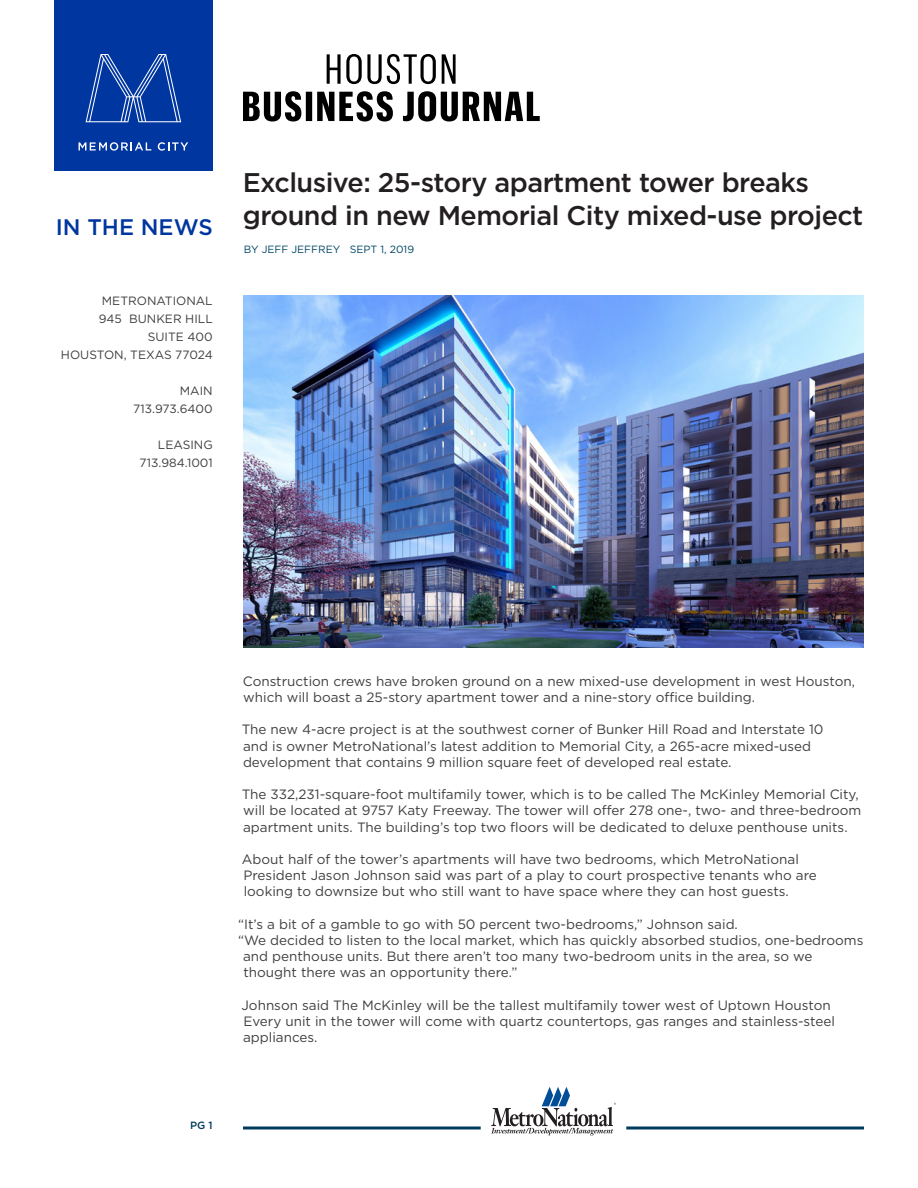
<style>
.page{position:relative;width:918px;height:1188px;background:#fff}
.page>*{position:absolute;margin:0;border:0;box-sizing:border-box;transform-origin:0 0}
.t1{font:500 27px/32.4px "Gotham";letter-spacing:-.02em;color:#231f20}
.t2{font:500 22.5px "Gotham";color:#0036a0}
.t3{font:13.5px/16.2px "Gotham";color:#3e3e3f}
.t4{font:12px/18px "Gotham";color:#3e3e3f;text-align:right}
.t5{font:10.5px "Gotham";color:#004663}
.t6{font:500 10.5px "Gotham";color:#003a5d}
</style>
<div class="page">
<svg style="left:243px;top:1126px;width:238px;height:4px"></svg>
<svg style="left:626px;top:1126px;width:238px;height:4px"></svg>
<svg style="left:491px;top:1087px;width:125px;height:49px"></svg>
<div style="left:54px;top:0;width:159px;height:171px;background:#0036a0"></div>
<svg style="left:79px;top:142px;width:72px;height:9px"></svg>
<svg style="left:158px;top:142px;width:30px;height:9px"></svg>
<svg style="left:86px;top:54px;width:95px;height:68px"></svg>
<img style="left:243px;top:296px;width:621px;height:352px">
<svg style="left:243px;top:54px;width:297px;height:68px"></svg>
<h2 class="t2" style="left:56px;top:212px;width:159px">IN THE NEWS</h2>
<p class="t4" style="left:61px;top:292px;width:153px">METRONATIONAL<br>945 BUNKER HILL<br>SUITE 400<br>HOUSTON, TEXAS 77024</p>
<p class="t4" style="left:133px;top:382px;width:81px">MAIN<br>713.973.6400</p>
<p class="t4" style="left:139px;top:436px;width:75px">LEASING<br>713.984.1001</p>
<p class="t1" style="left:243px;top:166px;width:622px">Exclusive: 25-story apartment tower breaks ground in new Memorial City mixed-use project</p>
<p class="t5" style="left:244px;top:243px;width:172px">BY JEFF JEFFREY SEPT 1, 2019</p>
<p class="t3" style="left:243px;top:673px;width:614px">Construction crews have broken ground on a new mixed-use development in west Houston, which will boast a 25-story apartment tower and a nine-story office building.</p>
<p class="t3" style="left:242px;top:721px;width:583px">The new 4-acre project is at the southwest corner of Bunker Hill Road and Interstate 10 and is owner MetroNational’s latest addition to Memorial City, a 265-acre mixed-used development that contains 9 million square feet of developed real estate.</p>
<p class="t3" style="left:242px;top:786px;width:621px">The 332,231-square-foot multifamily tower, which is to be called The McKinley Memorial City, will be located at 9757 Katy Freeway. The tower will offer 278 one-, two- and three-bedroom apartment units. The building’s top two floors will be dedicated to deluxe penthouse units.</p>
<p class="t3" style="left:242px;top:851px;width:576px">About half of the tower’s apartments will have two bedrooms, which MetroNational<br>President Jason Johnson said was part of a play to court prospective tenants who are looking to downsize but who still want to have space where they can host guests.</p>
<p class="t3" style="left:238px;top:916px;width:501px">“It’s a bit of a gamble to go with 50 percent two-bedrooms,” Johnson said.</p>
<p class="t3" style="left:243px;top:932px;width:622px;text-indent:-5px">“We decided to listen to the local market, which has quickly absorbed studios, one-bedrooms and penthouse units. But there aren’t too many two-bedroom units in the area, so we thought there was an opportunity there.”</p>
<p class="t3" style="left:241px;top:997px;width:591px">Johnson said The McKinley will be the tallest multifamily tower west of Uptown Houston</p>
<p class="t3" style="left:243px;top:1013px;width:593px">Every unit in the tower will come with quartz countertops, gas ranges and stainless-steel appliances.</p>
<p class="t6" style="left:190px;top:1119px;width:24px">PG 1</p>
</div>
